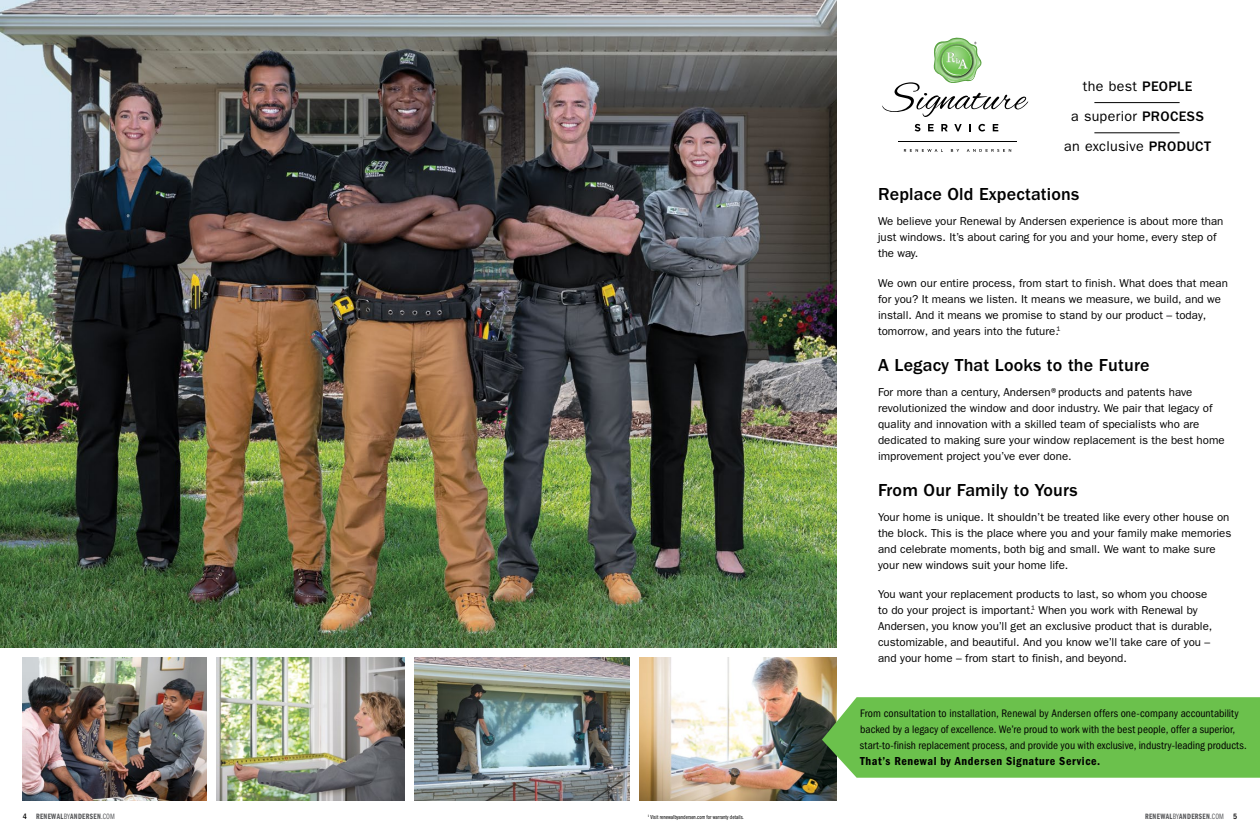
<style>
.page{position:relative;width:1260px;height:828px;background:#fff}
.page>*{position:absolute;margin:0;border:0;box-sizing:border-box;transform-origin:0 0}
.t1{font:500 18px "ITC Franklin Gothic Std";letter-spacing:.01em;color:#000}
.t2{font:14.3px/30.2px "ITC Franklin Gothic Std";letter-spacing:.02em;color:#000;text-align:center}
.t3{font:12px "ITC Franklin Gothic Std Dm Cd";letter-spacing:.05em;color:#000}
.t4{font:11.5px/16px "ITC Franklin Gothic Std";color:#000}
.t5{font:condensed 11.2px/16px "ITC Franklin Gothic Std";letter-spacing:.005em;color:#000}
.t6{font:8px "ITC Franklin Gothic Std Dm Cp";letter-spacing:.04em;color:#58595b}
.t7{font:6px "ITC Franklin Gothic Std Bk Cp";color:#000}
.s1{font-weight:500}
.s2{font-family:"ITC Franklin Gothic Std";font-weight:500;font-stretch:condensed;color:#000}
.s3{font-family:"ITC Franklin Gothic Std Bk Cp"}
</style>
<div class="page">
<img style="left:216px;top:657px;width:189px;height:144px">
<img style="left:0;top:0;width:837px;height:648px">
<hr style="left:898px;top:141px;width:119px;height:1px;background:#000">
<svg style="left:904px;top:149px;width:39px;height:3px"></svg>
<svg style="left:951px;top:149px;width:8px;height:3px"></svg>
<svg style="left:967px;top:149px;width:44px;height:3px"></svg>
<svg style="left:915px;top:124px;width:5px;height:7px"></svg>
<svg style="left:928px;top:124px;width:6px;height:7px"></svg>
<svg style="left:941px;top:124px;width:7px;height:7px"></svg>
<svg style="left:954px;top:124px;width:8px;height:7px"></svg>
<svg style="left:969px;top:124px;width:2px;height:7px"></svg>
<svg style="left:978px;top:124px;width:7px;height:7px"></svg>
<svg style="left:993px;top:124px;width:5px;height:7px"></svg>
<svg style="left:882px;top:37px;width:146px;height:80px"></svg>
<hr style="left:1094px;top:102px;width:86px;height:1px;background:#000">
<hr style="left:1094px;top:133px;width:86px;height:1px;background:#000">
<img style="left:22px;top:657px;width:185px;height:144px">
<img style="left:414px;top:657px;width:216px;height:144px">
<img style="left:639px;top:657px;width:198px;height:144px">
<div style="left:822px;top:697px;width:438px;height:81px;background:#6bc14c"></div>
<p class="t2" style="left:1064px;top:71px;width:148px">the best <span class="s1">PEOPLE<br></span>a superior <span class="s1">PROCESS </span>an exclusive <span class="s1">PRODUCT</span></p>
<h1 class="t1" style="left:878px;top:184px;width:203px">Replace Old Expectations</h1>
<p class="t4" style="left:878px;top:213px;width:347px">We believe your Renewal by Andersen experience is about more than just windows. It’s about caring for you and your home, every step of the way.</p>
<p class="t4" style="left:878px;top:275px;width:351px">We own our entire process, from start to finish. What does that mean for you? It means we listen. It means we measure, we build, and we install. And it means we promise to stand by our product – today, tomorrow, and years into the future.<sup>1</sup></p>
<h1 class="t1" style="left:878px;top:355px;width:273px">A Legacy That Looks to the Future</h1>
<p class="t4" style="left:878px;top:384px;width:348px">For more than a century, Andersen®products and patents have revolutionized the window and door industry. We pair that legacy of quality and innovation with a skilled team of specialists who are dedicated to making sure your window replacement is the best home improvement project you’ve ever done.</p>
<h1 class="t1" style="left:878px;top:480px;width:201px">From Our Family to Yours</h1>
<p class="t4" style="left:878px;top:509px;width:355px">Your home is unique. It shouldn’t be treated like every other house on the block. This is the place where you and your family make memories and celebrate moments, both big and small. We want to make sure your new windows suit your home life.</p>
<p class="t4" style="left:878px;top:586px;width:336px">You want your replacement products to last, so whom you choose to do your project is important.<sup>1</sup> When you work with Renewal by Andersen, you know you’ll get an exclusive product that is durable, customizable, and beautiful. And you know we’ll take care of you – and your home – from start to finish, and beyond.</p>
<p class="t5" style="left:860px;top:705px;width:388px">From consultation to installation, Renewal by Andersen offers one-company accountability backed by a legacy of excellence. We’re proud to work with the best people, offer a superior, start-to-finish replacement process, and provide you with exclusive, industry-leading products.</p>
<p class="t3" style="left:860px;top:755px;width:242px">That’s Renewal by Andersen Signature Service.</p>
<p class="t6" style="left:23px;top:812px;width:94px"><span class="s2">4</span> RENEWAL<span class="s3">BY</span>ANDERSEN<span class="s3">.COM</span></p>
<p class="t6" style="left:1145px;top:812px;width:94px">RENEWAL<span class="s3">BY</span>ANDERSEN<span class="s3">.COM</span> <span class="s2">5</span></p>
<p class="t7" style="left:648px;top:814px;width:97px"><sup>1</sup> Visit renewalbyandersen.com for warranty details.</p>
</div>
